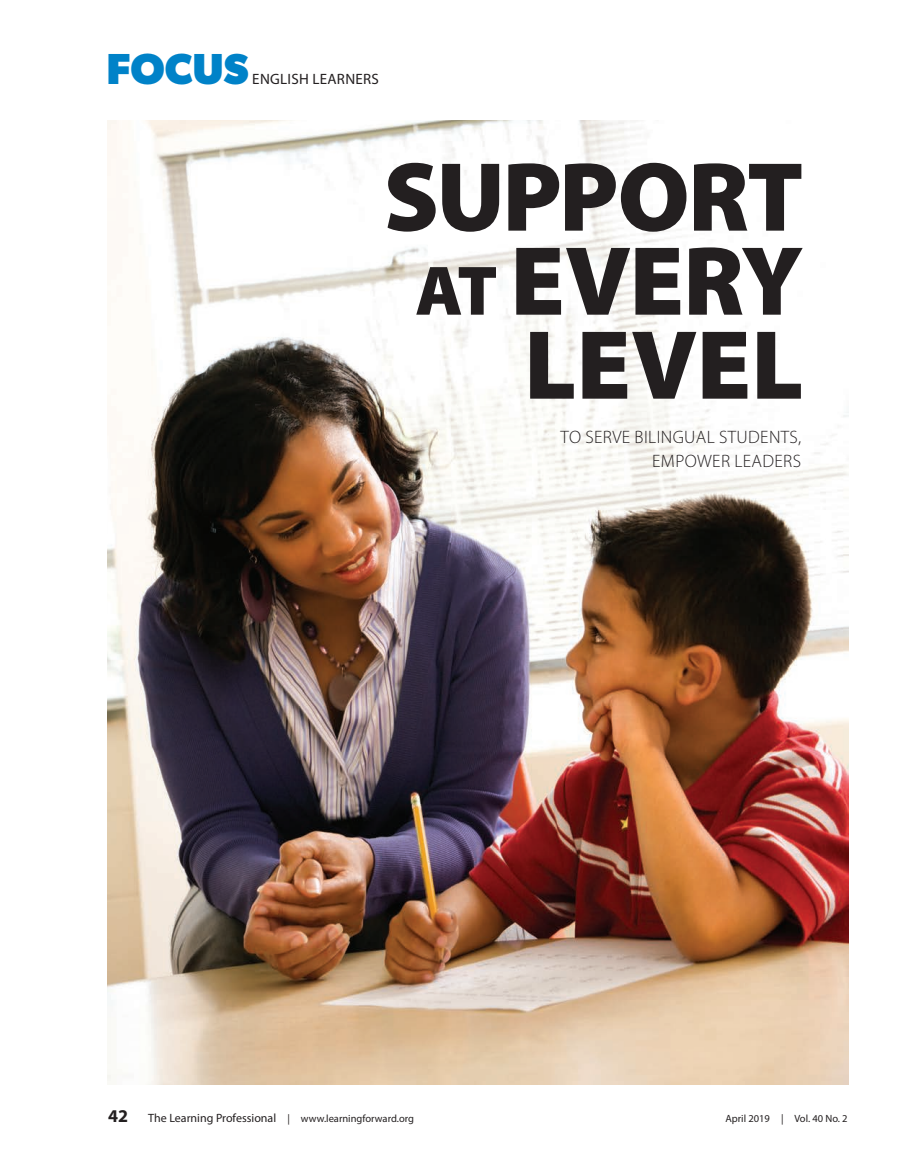
<style>
.page{position:relative;width:905px;height:1175px;background:#fff}
.page>*{position:absolute;margin:0;border:0;box-sizing:border-box;transform-origin:0 0}
.myriad_box{font:900 99px/84px "Myriad Pro";letter-spacing:-.015em;color:#231f20;text-align:right}
.t1{font:700 43.5px "Gibson";color:#0082c8}
.myriad_box-2{font:300 18px/24px "Myriad Pro";letter-spacing:.02em;color:#231f20;text-align:right}
.t2{font:15px "Myriad Pro";letter-spacing:.02em;color:#231f20}
.t3{font:10.5px "Myriad Pro";color:#231f20}
.s1{font-size:70.5px}
.s2{font-weight:700;font-size:18px}
.s3{font-size:12px}
</style>
<div class="page">
<img style="left:107px;top:120px;width:741px;height:964px">
<p class="t1" style="left:106px;top:44px;width:144px">FOCUS</p>
<p class="t2" style="left:252px;top:70px;width:128px">ENGLISH LEARNERS</p>
<p class="myriad_box" style="left:383px;top:151px;width:421px">SUPPORT<br><span class="s1">AT</span> EVERY<br>LEVEL</p>
<p class="myriad_box-2" style="left:560px;top:425px;width:242px">TO SERVE BILINGUAL STUDENTS,<br>EMPOWER LEADERS</p>
<p class="t3" style="left:108px;top:1112px;width:307px"><span class="s2">42</span> <span class="s3">The Learning Professional</span> | www.learningforward.org</p>
<p class="t3" style="left:725px;top:1112px;width:124px">April 2019 | Vol. 40 No. 2</p>
</div>
